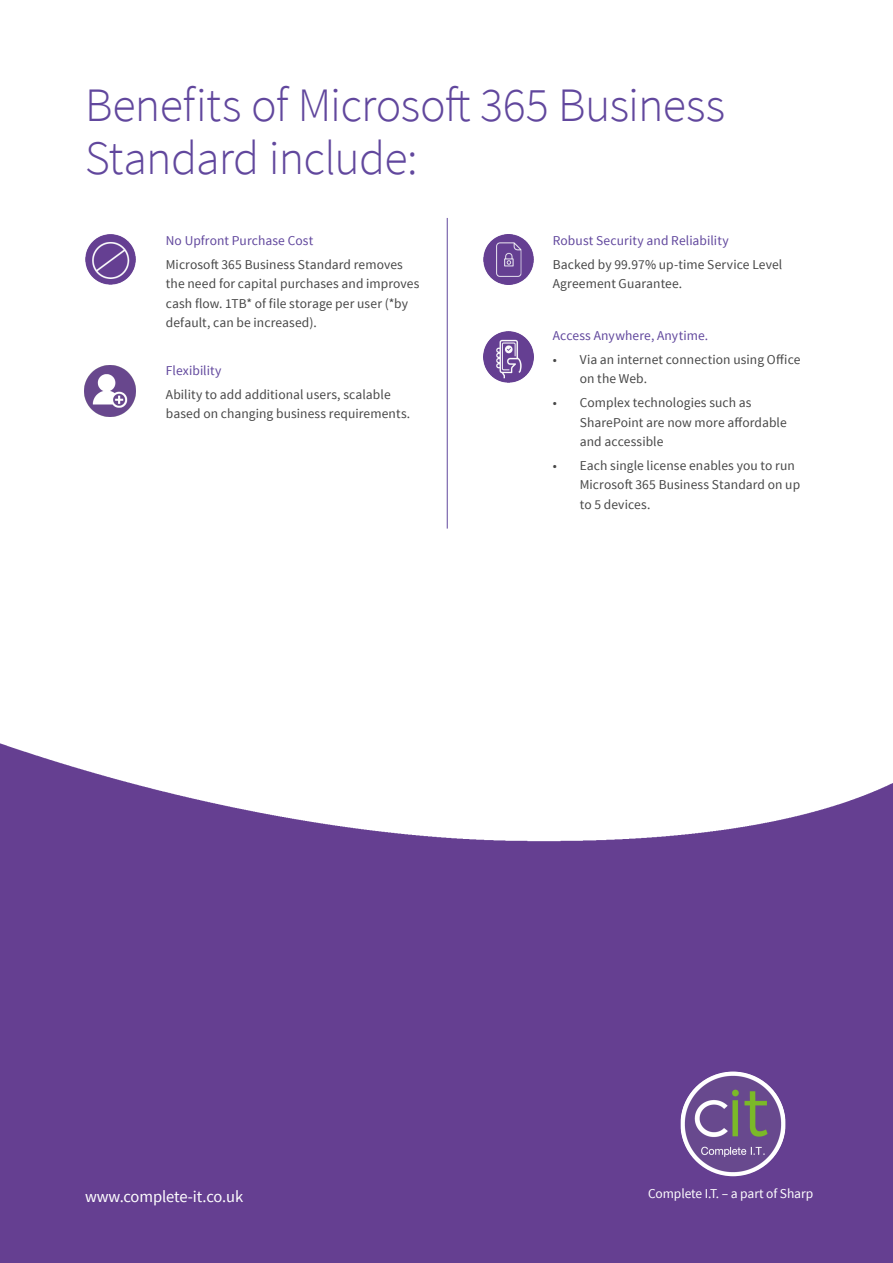
<style>
.page{position:relative;width:893px;height:1263px;background:#fff}
.page>*{position:absolute;margin:0;border:0;box-sizing:border-box;transform-origin:0 0}
.Paragraph_Style_8{font:300 48px/52.5px "Source Sans Pro";letter-spacing:-.015em;color:#61479d}
.t1{font:16.5px "Source Sans Pro";letter-spacing:-.005em;color:#fff}
.Paragraph_Style_7{font:13.5px/19.5px "Source Sans Pro";letter-spacing:.005em;color:#474747}
.Paragraph_Style_7-2{font:13.5px "Source Sans Pro";letter-spacing:.005em;color:#61479d}
.t2{font:13.5px "Source Sans Pro";letter-spacing:-.005em;color:#fff}
.Paragraph_Style_6{font:13.5px "Source Sans Pro";letter-spacing:.01em;color:#61479d}
</style>
<div class="page">
<hr style="left:447px;top:218px;width:1px;height:311px;background:#61479d">
<img style="left:85px;top:234px;width:50px;height:51px">
<img style="left:483px;top:234px;width:51px;height:50px">
<img style="left:483px;top:332px;width:51px;height:50px">
<img style="left:85px;top:366px;width:50px;height:50px">
<img style="left:0;top:743px;width:893px;height:520px">
<img style="left:681px;top:1071px;width:104px;height:105px">
<p class="Paragraph_Style_8" style="left:85px;top:79px;width:642px">Benefits of Microsoft 365 Business<br>Standard include:</p>
<p class="Paragraph_Style_7-2" style="left:166px;top:232px;width:149px">No Upfront Purchase Cost</p>
<p class="Paragraph_Style_7" style="left:166px;top:255px;width:255px">Microsoft 365 Business Standard removes the need for capital purchases and improves cash flow. 1TB* of file storage per user (*by default, can be increased).</p>
<p class="Paragraph_Style_7-2" style="left:166px;top:362px;width:57px">Flexibility</p>
<p class="Paragraph_Style_7" style="left:166px;top:385px;width:246px">Ability to add additional users, scalable based on changing business requirements.</p>
<p class="Paragraph_Style_7-2" style="left:553px;top:232px;width:177px">Robust Security and Reliability</p>
<p class="Paragraph_Style_7" style="left:553px;top:255px;width:231px">Backed by 99.97% up-time Service Level<br>Agreement Guarantee.</p>
<p class="Paragraph_Style_6" style="left:553px;top:327px;width:157px">Access Anywhere, Anytime.</p>
<p class="Paragraph_Style_7" style="left:580px;top:350px;width:222px;text-indent:-27px">• Via an internet connection using Office on the Web.</p>
<p class="Paragraph_Style_7" style="left:580px;top:393px;width:208px;text-indent:-27px">• Complex technologies such as<br>SharePoint are now more affordable and accessible</p>
<p class="Paragraph_Style_7" style="left:580px;top:456px;width:222px;text-indent:-27px">• Each single license enables you to run<br>Microsoft 365 Business Standard on up to 5 devices.</p>
<p class="t1" style="left:85px;top:1186px;width:160px">www.complete-it.co.uk</p>
<p class="t2" style="left:648px;top:1185px;width:167px">Complete I.T. – a part of Sharp</p>
</div>
